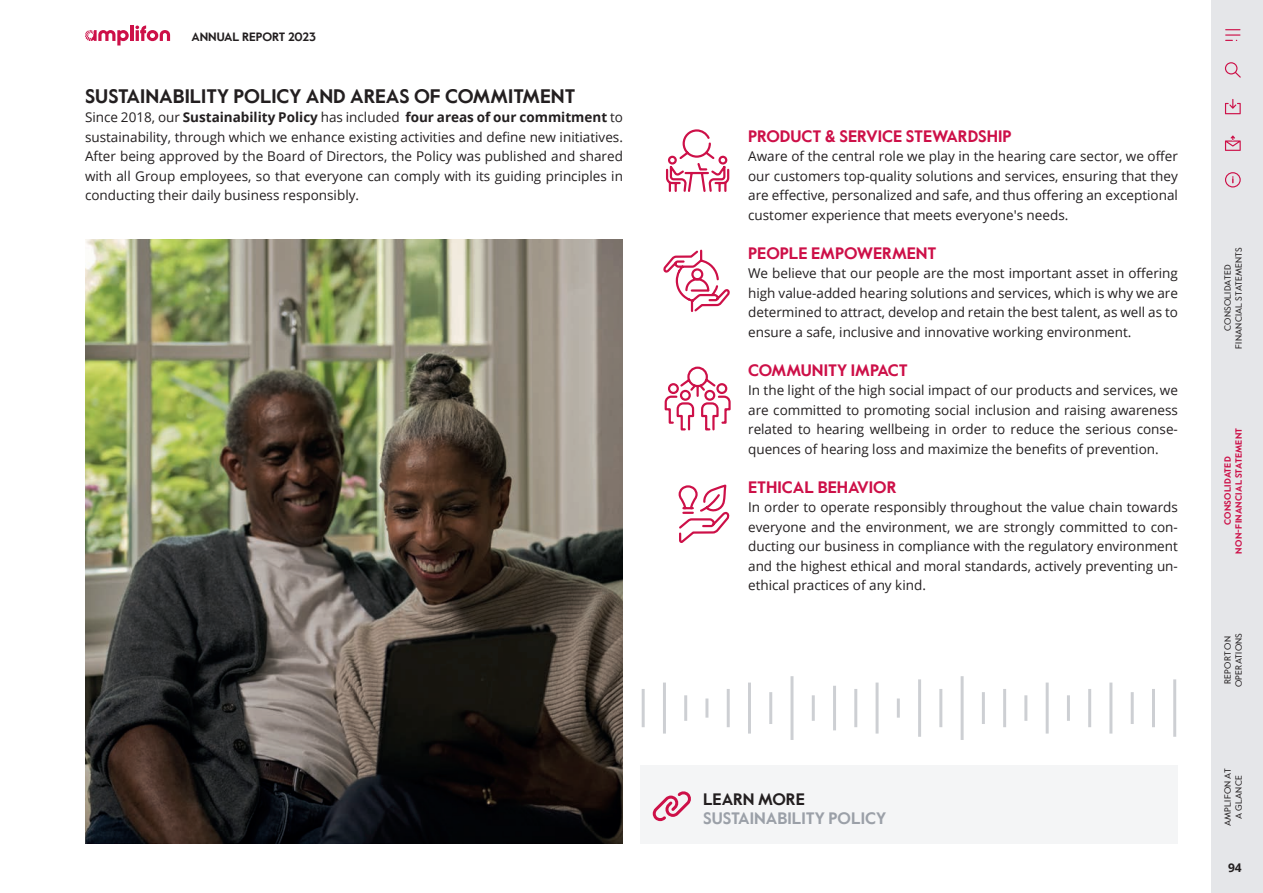
<style>
.page{position:relative;width:1263px;height:893px;background:#fff}
.page>*{position:absolute;margin:0;border:0;box-sizing:border-box;transform-origin:0 0}
.t1{font:700 19.5px "Value Sans Pro";color:#231f20}
.t2{font:700 16.5px "Value Sans Pro";color:#cd1048}
.t3{font:700 16.5px "Value Sans Pro";color:#9ba0a8}
.t4{font:700 16.5px "Value Sans Pro";color:#231f20}
.t5{font:13.5px/19.5px "Open Sans";color:#231f20;text-align:justify}
.t6{font:700 12px "Value Sans Pro";color:#231f20}
.t7{font:700 12px "Open Sans";color:#231f20}
.t8{font:9px/10.8px "Value Sans Pro";letter-spacing:.025em;color:#231f20;text-align:center}
.t9{font:700 9px/10.8px "Value Sans Pro";letter-spacing:.02em;color:#cd1048;text-align:center}
.s1{font-weight:700}
</style>
<div class="page">
<div style="left:640px;top:766px;width:538px;height:78px;background:#f4f5f6"></div>
<svg style="left:653px;top:791px;width:38px;height:30px"></svg>
<img style="left:85px;top:239px;width:538px;height:605px">
<svg style="left:666px;top:129px;width:64px;height:63px"></svg>
<svg style="left:663px;top:249px;width:67px;height:63px"></svg>
<svg style="left:664px;top:366px;width:67px;height:177px"></svg>
<hr style="left:748px;top:683px;width:3px;height:51px;background:#9ba0a8">
<hr style="left:875px;top:683px;width:3px;height:51px;background:#9ba0a8">
<hr style="left:642px;top:689px;width:3px;height:38px;background:#9ba0a8">
<hr style="left:769px;top:692px;width:3px;height:32px;background:#9ba0a8">
<hr style="left:897px;top:698px;width:3px;height:20px;background:#9ba0a8">
<hr style="left:663px;top:683px;width:3px;height:51px;background:#9ba0a8">
<hr style="left:790px;top:676px;width:3px;height:64px;background:#9ba0a8">
<hr style="left:918px;top:679px;width:3px;height:58px;background:#9ba0a8">
<hr style="left:684px;top:695px;width:3px;height:26px;background:#9ba0a8">
<hr style="left:812px;top:695px;width:3px;height:26px;background:#9ba0a8">
<hr style="left:939px;top:689px;width:3px;height:38px;background:#9ba0a8">
<hr style="left:705px;top:698px;width:3px;height:20px;background:#9ba0a8">
<hr style="left:833px;top:686px;width:3px;height:44px;background:#9ba0a8">
<hr style="left:961px;top:676px;width:3px;height:64px;background:#9ba0a8">
<hr style="left:727px;top:689px;width:3px;height:38px;background:#9ba0a8">
<hr style="left:854px;top:689px;width:3px;height:38px;background:#9ba0a8">
<hr style="left:982px;top:692px;width:3px;height:32px;background:#9ba0a8">
<hr style="left:1109px;top:683px;width:3px;height:51px;background:#9ba0a8">
<hr style="left:1003px;top:689px;width:3px;height:38px;background:#9ba0a8">
<hr style="left:1131px;top:692px;width:3px;height:32px;background:#9ba0a8">
<hr style="left:1024px;top:695px;width:3px;height:26px;background:#9ba0a8">
<hr style="left:1152px;top:689px;width:3px;height:38px;background:#9ba0a8">
<hr style="left:1046px;top:683px;width:3px;height:51px;background:#9ba0a8">
<hr style="left:1173px;top:679px;width:3px;height:58px;background:#9ba0a8">
<hr style="left:1067px;top:695px;width:3px;height:26px;background:#9ba0a8">
<hr style="left:1088px;top:689px;width:3px;height:38px;background:#9ba0a8">
<div style="left:1212px;top:0;width:51px;height:893px;background:#e5e6e9"></div>
<hr style="left:130px;top:26px;width:4px;height:15px;background:#cd1048">
<svg style="left:135px;top:26px;width:35px;height:15px"></svg>
<svg style="left:85px;top:30px;width:44px;height:16px"></svg>
<svg style="left:1225px;top:99px;width:16px;height:15px"></svg>
<svg style="left:1225px;top:62px;width:16px;height:16px"></svg>
<svg style="left:1225px;top:29px;width:15px;height:12px"></svg>
<svg style="left:1225px;top:136px;width:16px;height:15px"></svg>
<svg style="left:1225px;top:172px;width:16px;height:16px"></svg>
<p class="t6" style="left:191px;top:30px;width:126px">ANNUAL REPORT 2023</p>
<h1 class="t1" style="left:85px;top:84px;width:492px">SUSTAINABILITY POLICY AND AREAS OF COMMITMENT</h1>
<p class="t5" style="left:85px;top:107px;width:539px">Since 2018, our <span class="s1">Sustainability Policy</span> has included <span class="s1">four areas of our commitment</span> to sustainability, through which we enhance existing activities and define new initiatives.<br>After being approved by the Board of Directors, the Policy was published and shared with all Group employees, so that everyone can comply with its guiding principles in conducting their daily business responsibly.</p>
<p class="t2" style="left:748px;top:126px;width:265px">PRODUCT &amp; SERVICE STEWARDSHIP</p>
<p class="t5" style="left:748px;top:146px;width:431px">Aware of the central role we play in the hearing care sector, we offer our customers top-quality solutions and services, ensuring that they are effective, personalized and safe, and thus offering an exceptional customer experience that meets everyone's needs.</p>
<p class="t2" style="left:748px;top:243px;width:190px">PEOPLE EMPOWERMENT</p>
<p class="t5" style="left:748px;top:263px;width:431px">We believe that our people are the most important asset in offering high value-added hearing solutions and services, which is why we are determined to attract, develop and retain the best talent, as well as to ensure a safe, inclusive and innovative working environment.</p>
<p class="t2" style="left:748px;top:360px;width:161px">COMMUNITY IMPACT</p>
<p class="t5" style="left:748px;top:380px;width:431px">In the light of the high social impact of our products and services, we are committed to promoting social inclusion and raising awareness related to hearing wellbeing in order to reduce the serious conse&shy;quences of hearing loss and maximize the benefits of prevention.</p>
<p class="t2" style="left:748px;top:477px;width:150px">ETHICAL BEHAVIOR</p>
<p class="t5" style="left:748px;top:497px;width:431px">In order to operate responsibly throughout the value chain towards everyone and the environment, we are strongly committed to con&shy;ducting our business in compliance with the regulatory environment and the highest ethical and moral standards, actively preventing un&shy;ethical practices of any kind.</p>
<p class="t4" style="left:703px;top:789px;width:103px">LEARN MORE</p>
<p class="t3" style="left:703px;top:809px;width:185px">SUSTAINABILITY POLICY</p>
<p class="t8" style="left:1222px;top:348px;width:103px;rotate:-90deg">CONSOLIDATED<br>FINANCIAL STATEMENTS</p>
<p class="t9" style="left:1223px;top:554px;width:127px;rotate:-90deg">CONSOLIDATED<br>NON-FINANCIAL STATEMENT</p>
<p class="t8" style="left:1222px;top:687px;width:56px;rotate:-90deg">REPORT ON<br>OPERATIONS</p>
<p class="t8" style="left:1222px;top:826px;width:60px;rotate:-90deg">AMPLIFON AT<br>A GLANCE</p>
<p class="t7" style="left:1228px;top:859px;width:15px">94</p>
</div>
